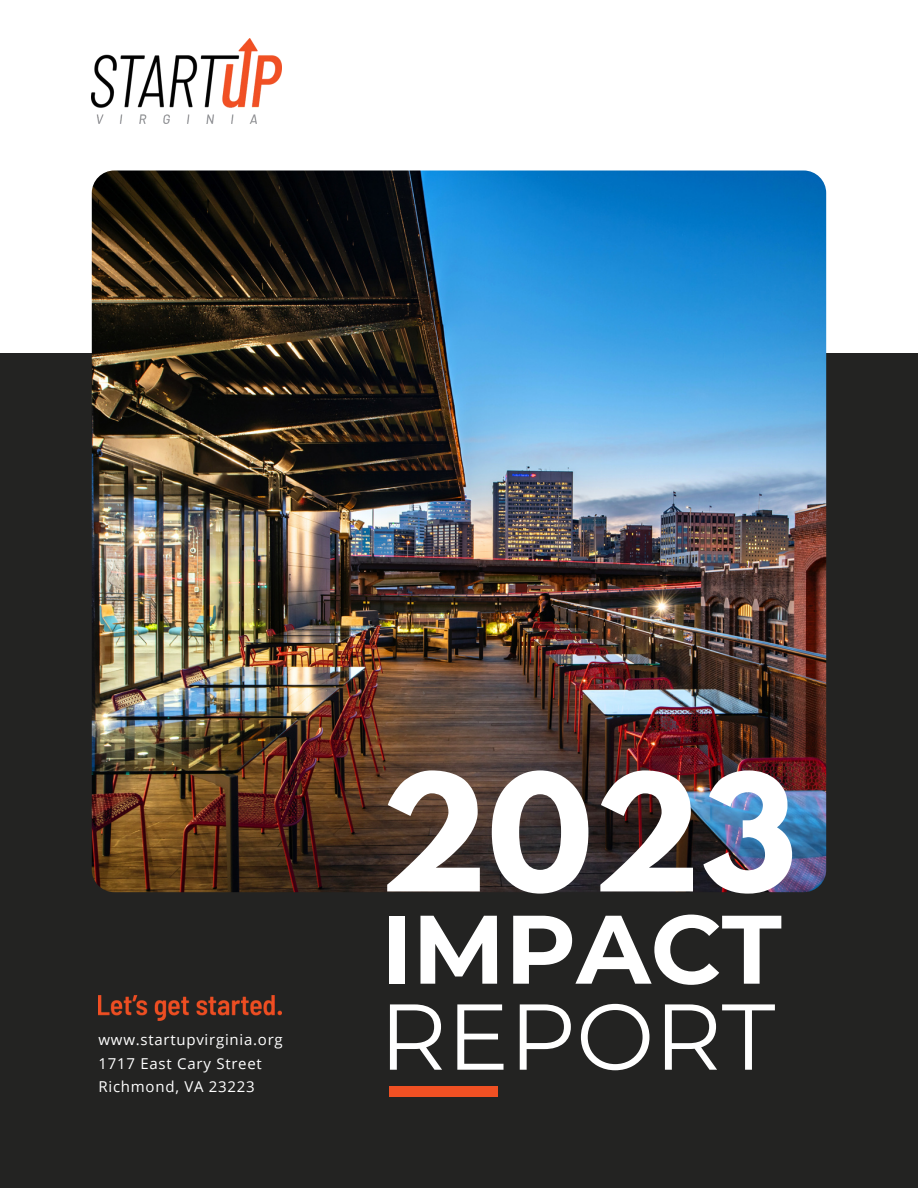
<style>
.page{position:relative;width:918px;height:1188px;background:#fff}
.page>*{position:absolute;margin:0;border:0;box-sizing:border-box;transform-origin:0 0}
.t1{font:700 144px "League Spartan";color:#fff}
.t2{font:700 97.05px "Montserrat";color:#fff}
.t3{font:93.3px "Montserrat";color:#fff}
.t4{font:15px/23.7px "Open Sans";letter-spacing:.05em;color:#fff}
</style>
<div class="page">
<div style="left:0;top:353px;width:918px;height:835px;background:#232322"></div>
<img style="left:92px;top:171px;width:734px;height:721px;border-radius:23px">
<div style="left:389px;top:1086px;width:109px;height:10px;background:#f05023"></div>
<img style="left:92px;top:39px;width:190px;height:84px">
<img style="left:99px;top:995px;width:183px;height:25px">
<p class="t4" style="left:99px;top:1028px;width:186px">www.startupvirginia.org<br>1717 East Cary Street<br>Richmond, VA 23223</p>
<h1 class="t1" style="left:379px;top:721px;width:419px">2023</h1>
<h2 class="t2" style="left:381px;top:879px;width:403px">IMPACT</h2>
<h3 class="t3" style="left:379px;top:973px;width:397px">REPORT</h3>
</div>
